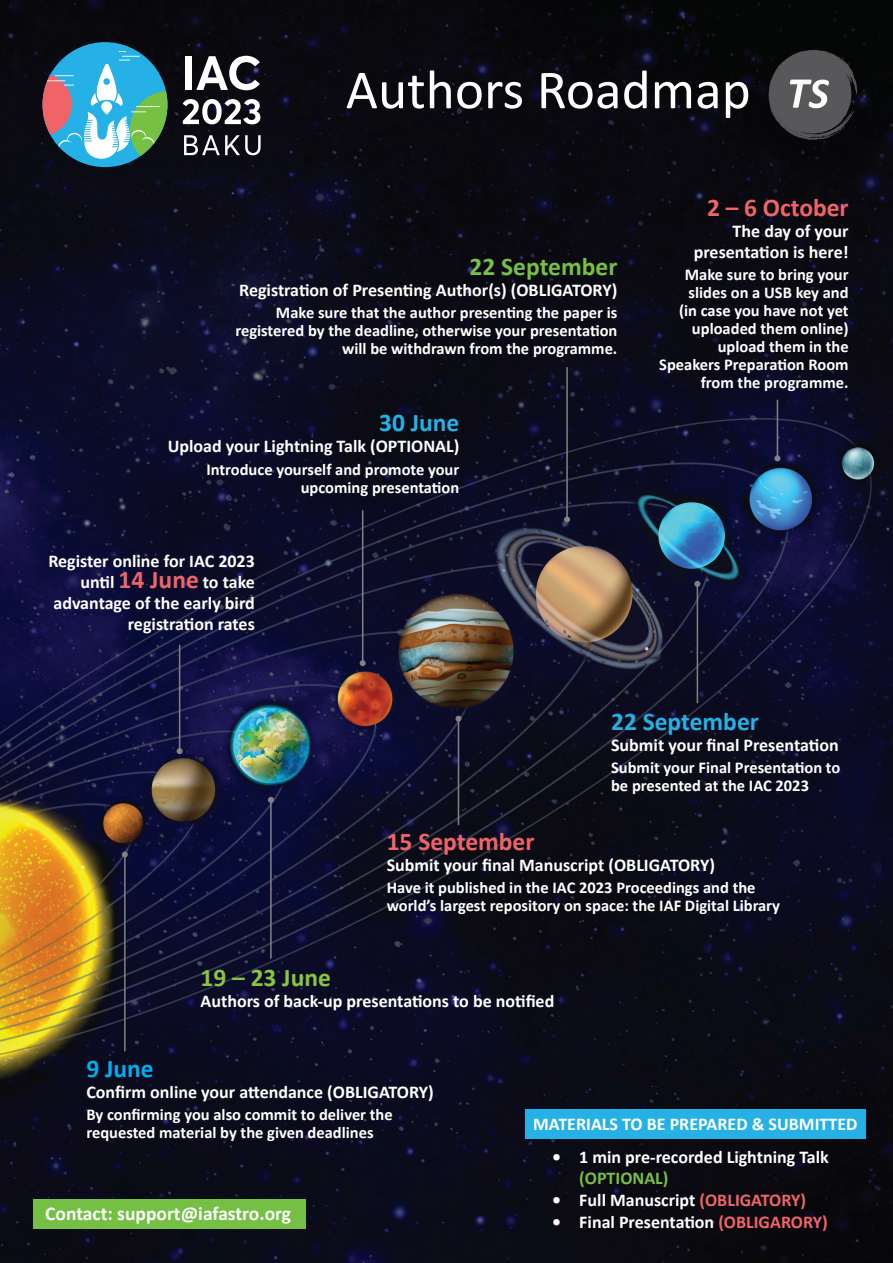
<style>
.page{position:relative;width:893px;height:1263px;background:#fff}
.page>*{position:absolute;margin:0;border:0;box-sizing:border-box;transform-origin:0 0}
.t1{font:55.5px "Calibri";color:#fff}
.t2{font:700 25.5px "Calibri";color:#f06469}
.t3{font:700 25.5px "Calibri";color:#26b1e6}
.t4{font:700 25.5px "Calibri";color:#76c044}
.t5{font:700 25.5px "Calibri";color:#89c53f}
.t6{font:700 25.5px "Calibri";color:#00aeef}
.t7{font:700 19.5px "Calibri";color:#fff}
.t8{font:700 18px/21px "Calibri";color:#fff;text-align:right}
.t9{font:700 16.5px/18px "Calibri";color:#fff}
.s1{font-size:25.5px;color:#f06469}
.s2{color:#76c044}
.s3{color:#f06469}
</style>
<div class="page">
<img style="left:0;top:0;width:893px;height:1263px">
<div style="left:525px;top:1109px;width:340px;height:30px;background:#26b1e6"></div>
<div style="left:34px;top:1199px;width:272px;height:30px;background:#75bf45"></div>
<hr style="left:124px;top:854px;width:2px;height:197px;background:#838283">
<svg style="left:122px;top:851px;width:6px;height:6px"></svg>
<hr style="left:179px;top:645px;width:1px;height:106px;background:#838283">
<svg style="left:177px;top:748px;width:6px;height:6px"></svg>
<hr style="left:270px;top:800px;width:2px;height:159px;background:#838283">
<svg style="left:268px;top:797px;width:6px;height:6px"></svg>
<hr style="left:362px;top:510px;width:1px;height:153px;background:#838283">
<svg style="left:360px;top:660px;width:6px;height:6px"></svg>
<hr style="left:458px;top:719px;width:1px;height:106px;background:#838283">
<svg style="left:455px;top:716px;width:6px;height:6px"></svg>
<hr style="left:566px;top:367px;width:2px;height:152px;background:#838283">
<svg style="left:564px;top:516px;width:6px;height:6px"></svg>
<hr style="left:697px;top:584px;width:1px;height:119px;background:#838283">
<svg style="left:694px;top:581px;width:6px;height:6px"></svg>
<hr style="left:777px;top:400px;width:1px;height:58px;background:#838283">
<svg style="left:774px;top:455px;width:6px;height:6px"></svg>
<img style="left:766px;top:48px;width:93px;height:92px">
<div style="left:43px;top:42px;width:124px;height:125px;background:#26b1e6;border-radius:50%"></div>
<svg style="left:43px;top:51px;width:124px;height:108px"></svg>
<div style="left:185px;top:56px;width:7px;height:34px;background:#fff"></div>
<svg style="left:196px;top:56px;width:64px;height:34px"></svg>
<svg style="left:184px;top:135px;width:77px;height:20px"></svg>
<svg style="left:183px;top:99px;width:77px;height:25px"></svg>
<p class="t1" style="left:346px;top:51px;width:406px">Authors Roadmap</p>
<p class="t4" style="left:470px;top:248px;width:149px">22 September</p>
<p class="t8" style="left:239px;top:279px;width:380px">Registration of Presenting Author(s) (OBLIGATORY)</p>
<p class="t9" style="left:235px;top:303px;width:383px;text-align:right">Make sure that the author presenting the paper is registered by the deadline, otherwise your presentation will be withdrawn from the programme.</p>
<p class="t3" style="left:379px;top:405px;width:82px">30 June</p>
<p class="t8" style="left:168px;top:436px;width:293px">Upload your Lightning Talk (OPTIONAL)</p>
<p class="t9" style="left:206px;top:460px;width:254px;text-align:right">Introduce yourself and promote your upcoming presentation</p>
<p class="t8" style="left:48px;top:550px;width:208px">Register online for IAC 2023 until <span class="s1">14 June</span> to take advantage of the early bird registration rates</p>
<p class="t2" style="left:707px;top:189px;width:143px">2 – 6 October</p>
<p class="t8" style="left:694px;top:220px;width:156px">The day of your presentation is here!</p>
<p class="t9" style="left:659px;top:265px;width:191px;text-align:right">Make sure to bring your slides on a USB key and<br>(in case you have not yet uploaded them online) upload them in the<br>Speakers Preparation Room from the programme.</p>
<p class="t3" style="left:611px;top:703px;width:149px">22 September</p>
<p class="t8" style="left:611px;top:734px;width:229px">Submit your final Presentation</p>
<p class="t9" style="left:611px;top:758px;width:231px">Submit your Final Presentation to be presented at the IAC 2023</p>
<p class="t2" style="left:387px;top:823px;width:149px">15 September</p>
<p class="t8" style="left:387px;top:854px;width:330px">Submit your final Manuscript (OBLIGATORY)</p>
<p class="t9" style="left:387px;top:878px;width:395px">Have it published in the IAC 2023 Proceedings and the world’s largest repository on space: the IAF Digital Library</p>
<p class="t5" style="left:201px;top:960px;width:132px">19 – 23 June</p>
<p class="t8" style="left:201px;top:991px;width:355px">Authors of back-up presentations to be notified</p>
<p class="t6" style="left:86px;top:1050px;width:69px">9 June</p>
<p class="t8" style="left:86px;top:1081px;width:349px">Confirm online your attendance (OBLIGATORY)</p>
<p class="t9" style="left:86px;top:1105px;width:308px">By confirming you also commit to deliver the requested material by the given deadlines</p>
<p class="t7" style="left:45px;top:1199px;width:247px">Contact: support@iafastro.org</p>
<p class="t8" style="left:533px;top:1114px;width:326px">MATERIALS TO BE PREPARED &amp; SUBMITTED</p>
<p class="t8" style="left:579px;top:1146px;width:251px;line-height:21.6px;text-align:left;text-indent:-27px">• 1 min pre-recorded Lightning Talk <span class="s2">(OPTIONAL)</span></p>
<p class="t8" style="left:552px;top:1189px;width:255px">• Full Manuscript <span class="s3">(OBLIGATORY)</span></p>
<p class="t8" style="left:552px;top:1211px;width:277px">• Final Presentation <span class="s3">(OBLIGARORY)</span></p>
</div>
